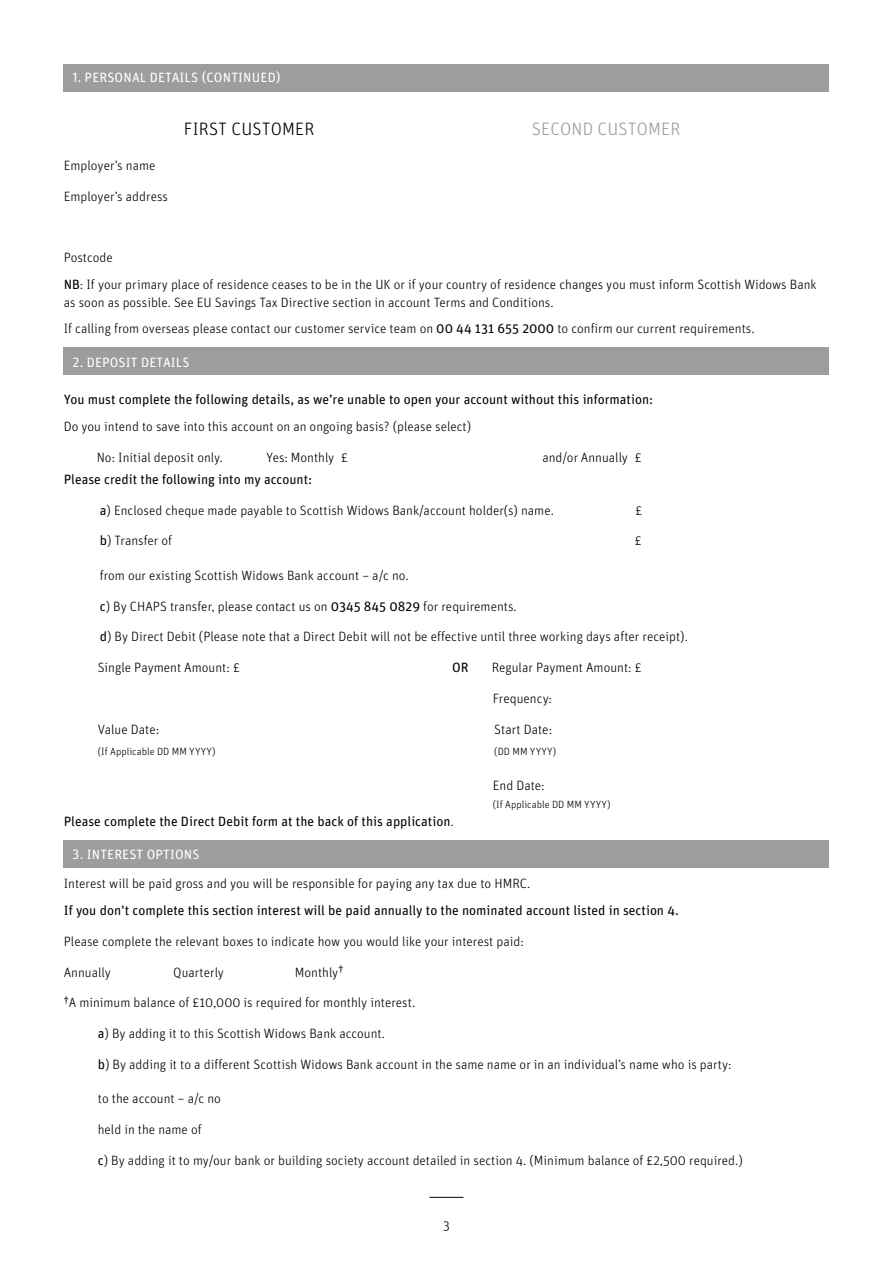
<style>
.page{position:relative;width:893px;height:1263px;background:#fff}
.page>*{position:absolute;margin:0;border:0;box-sizing:border-box;transform-origin:0 0}
.Subheading_L2{font:300 18px "Unit Rounded Pro";letter-spacing:.01em;color:#9d9d9c}
.Subheading_L2-2{font:300 18px "Unit Rounded Pro";letter-spacing:.01em;color:#000}
.Existing_relationsh{font:300 13.5px "Unit Rounded Pro";color:#000}
.Body_copy{font:300 13.5px/18px "Unit Rounded Pro";color:#000}
.Existing_relationsh-2{font:13.5px "Unit Rounded Pro";color:#000}
.Table_Heading{font:13.5px "Unit Rounded Pro";letter-spacing:.01em;color:#fff}
.Existing_relationsh-3{font:300 10.5px "Unit Rounded Pro";color:#000}
.s1{font-weight:400}
.s2{font-weight:300}
</style>
<div class="page">
<hr style="left:429px;top:1197px;width:34px;height:1px;background:#000">
<div style="left:64px;top:348px;width:765px;height:27px;background:#9d9d9c"></div>
<div style="left:64px;top:840px;width:765px;height:28px;background:#9d9d9c"></div>
<div style="left:64px;top:64px;width:765px;height:27px;background:#9d9d9c"></div>
<p class="Table_Heading" style="left:72px;top:68px;width:210px">1. PERSONAL DETAILS (CONTINUED)</p>
<p class="Body_copy" style="left:64px;top:156px;width:93px">Employer’s name</p>
<p class="Body_copy" style="left:64px;top:187px;width:106px">Employer’s address</p>
<p class="Subheading_L2-2" style="left:184px;top:117px;width:132px">FIRST CUSTOMER</p>
<p class="Subheading_L2" style="left:532px;top:117px;width:150px">SECOND CUSTOMER</p>
<p class="Body_copy" style="left:64px;top:248px;width:51px">Postcode</p>
<p class="Body_copy" style="left:64px;top:275px;width:754px"><span class="s1">NB</span>: If your primary place of residence ceases to be in the UK or if your country of residence changes you must inform Scottish Widows Bank as soon as possible. See EU Savings Tax Directive section in account Terms and Conditions.</p>
<p class="Body_copy" style="left:64px;top:319px;width:692px">If calling from overseas please contact our customer service team on <span class="s1">00 44 131 655 2000</span> to confirm our current requirements.</p>
<p class="Table_Heading" style="left:72px;top:353px;width:119px">2. DEPOSIT DETAILS</p>
<p class="Existing_relationsh-2" style="left:64px;top:390px;width:591px">You must complete the following details, as we’re unable to open your account without this information:</p>
<p class="Existing_relationsh" style="left:64px;top:417px;width:409px">Do you intend to save into this account on an ongoing basis? (please select)</p>
<p class="Existing_relationsh" style="left:97px;top:448px;width:128px">No: Initial deposit only.</p>
<p class="Existing_relationsh" style="left:266px;top:448px;width:83px">Yes: Monthly £</p>
<p class="Existing_relationsh" style="left:542px;top:448px;width:101px">and/or Annually £</p>
<p class="Existing_relationsh-2" style="left:64px;top:470px;width:250px">Please credit the following into my account:</p>
<p class="Existing_relationsh" style="left:100px;top:501px;width:456px"><span class="s1">a</span>) Enclosed cheque made payable to Scottish Widows Bank/account holder(s) name.</p>
<p class="Existing_relationsh" style="left:635px;top:501px;width:8px">£</p>
<p class="Existing_relationsh" style="left:100px;top:532px;width:74px"><span class="s1">b</span>) Transfer of</p>
<p class="Existing_relationsh" style="left:635px;top:532px;width:8px">£</p>
<p class="Existing_relationsh" style="left:100px;top:566px;width:310px">from our existing Scottish Widows Bank account – a/c no.</p>
<p class="Existing_relationsh" style="left:100px;top:597px;width:418px"><span class="s1">c</span>) By CHAPS transfer, please contact us on <span class="s1">0345 845 0829</span> for requirements.</p>
<p class="Existing_relationsh" style="left:100px;top:628px;width:590px"><span class="s1">d</span>) By Direct Debit (Please note that a Direct Debit will not be effective until three working days after receipt).</p>
<p class="Existing_relationsh" style="left:98px;top:659px;width:144px">Single Payment Amount: £</p>
<p class="Existing_relationsh-2" style="left:452px;top:658px;width:18px">OR</p>
<p class="Existing_relationsh" style="left:492px;top:659px;width:151px">Regular Payment Amount: £</p>
<p class="Existing_relationsh" style="left:493px;top:689px;width:61px">Frequency:</p>
<p class="Existing_relationsh" style="left:98px;top:720px;width:63px">Value Date:</p>
<p class="Existing_relationsh" style="left:494px;top:720px;width:59px">Start Date:</p>
<p class="Existing_relationsh-3" style="left:98px;top:745px;width:119px">(If Applicable DD MM YYYY)</p>
<p class="Existing_relationsh-3" style="left:494px;top:745px;width:64px">(DD MM YYYY)</p>
<p class="Existing_relationsh" style="left:493px;top:776px;width:53px">End Date:</p>
<p class="Existing_relationsh-3" style="left:493px;top:797px;width:119px">(If Applicable DD MM YYYY)</p>
<p class="Existing_relationsh-2" style="left:64px;top:812px;width:391px">Please complete the Direct Debit form at the back of this application<span class="s2">.</span></p>
<p class="Table_Heading" style="left:72px;top:845px;width:129px">3. INTEREST OPTIONS</p>
<p class="Body_copy" style="left:64px;top:874px;width:468px">Interest will be paid gross and you will be responsible for paying any tax due to HMRC.</p>
<p class="Existing_relationsh-2" style="left:64px;top:901px;width:616px">If you don’t complete this section interest will be paid annually to the nominated account listed in section 4.</p>
<p class="Body_copy" style="left:64px;top:932px;width:462px">Please complete the relevant boxes to indicate how you would like your interest paid:</p>
<p class="Existing_relationsh" style="left:64px;top:963px;width:49px">Annually</p>
<p class="Existing_relationsh" style="left:173px;top:963px;width:52px">Quarterly</p>
<p class="Existing_relationsh" style="left:295px;top:963px;width:50px">Monthly<sup>†</sup></p>
<p class="Existing_relationsh" style="left:64px;top:994px;width:353px"><sup>†</sup>A minimum balance of £10,000 is required for monthly interest.</p>
<p class="Existing_relationsh" style="left:98px;top:1025px;width:289px"><span class="s1">a</span>) By adding it to this Scottish Widows Bank account.</p>
<p class="Existing_relationsh" style="left:98px;top:1055px;width:635px"><span class="s1">b</span>) By adding it to a different Scottish Widows Bank account in the same name or in an individual’s name who is party:</p>
<p class="Existing_relationsh" style="left:98px;top:1090px;width:125px">to the account – a/c no</p>
<p class="Existing_relationsh" style="left:98px;top:1121px;width:105px">held in the name of</p>
<p class="Existing_relationsh" style="left:98px;top:1151px;width:647px"><span class="s1">c</span>) By adding it to my/our bank or building society account detailed in section 4. (Minimum balance of £2,500 required.)</p>
<p class="Body_copy" style="left:443px;top:1216px;width:8px">3</p>
</div>
